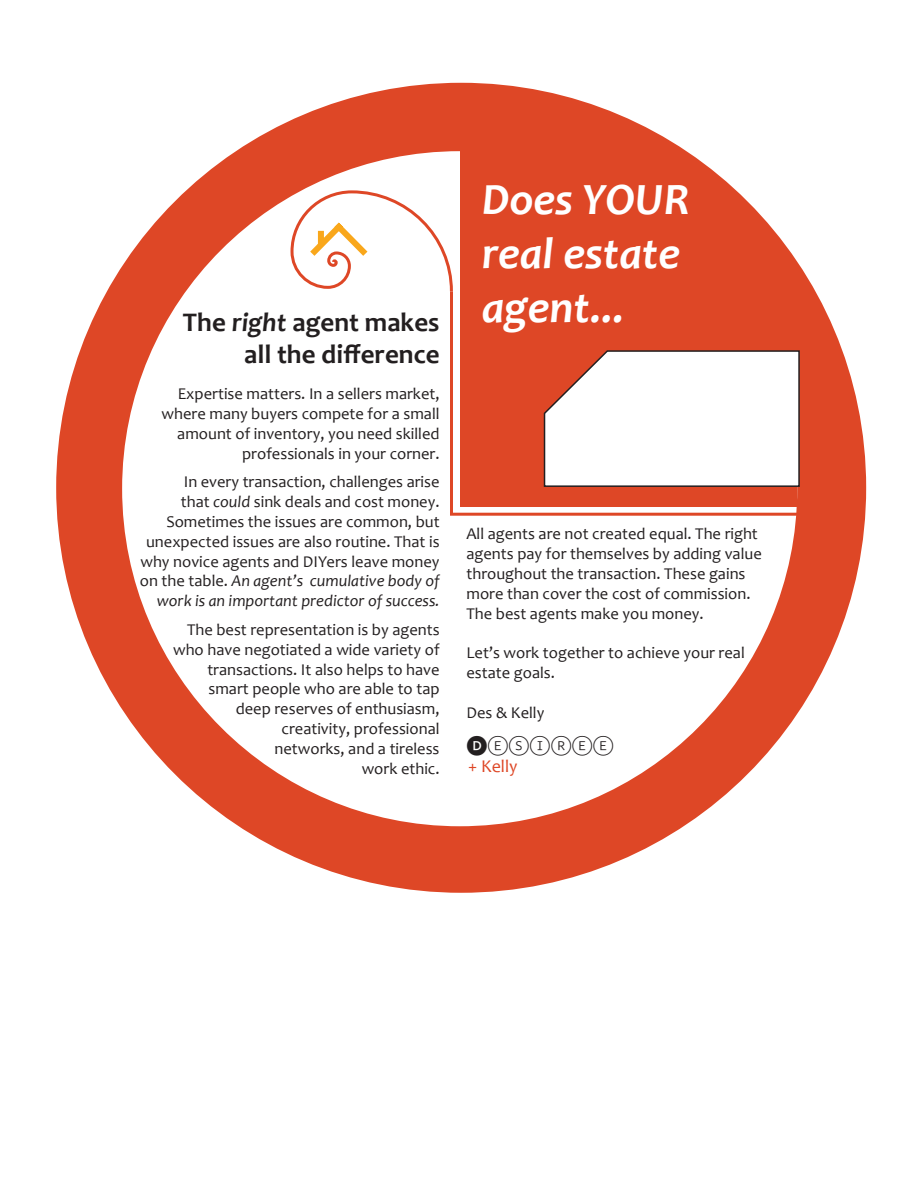
<style>
.page{position:relative;width:918px;height:1188px;background:#fff}
.page>*{position:absolute;margin:0;border:0;box-sizing:border-box;transform-origin:0 0}
.t1{font:italic 700 45px/54px "Candara";color:#fff}
.t2{font:700 27px "Candara";color:#231f20}
.t3{font:21px "Whitney Index White Round Lt 1";color:#231f20}
.t4{font:18px "Candara";color:#de4726}
.t5{font:16.5px/19.8px "Candara";color:#231f20;text-align:right}
.s1{font-style:italic}
.s2{font-family:"Whitney Index Black Round Md"}
</style>
<div class="page">
<div style="left:56px;top:83px;width:810px;height:810px;background:#de4726;border-radius:50%"></div>
<div style="left:122px;top:151px;width:675px;height:675px;background:#fff;border-radius:50%"></div>
<svg style="left:289px;top:189px;width:164px;height:102px"></svg>
<hr style="left:450px;top:291px;width:3px;height:225px;background:#de4726">
<div style="left:461px;top:111px;width:139px;height:396px;background:#de4726"></div>
<div style="left:600px;top:265px;width:197px;height:242px;background:#de4726"></div>
<div style="left:600px;top:181px;width:121px;height:84px;background:#de4726"></div>
<hr style="left:453px;top:513px;width:406px;height:3px;background:#de4726">
<svg style="left:543px;top:350px;width:257px;height:138px;background:#f3e9e7"></svg>
<p class="t2" style="left:183px;top:305px;width:258px">The <span class="s1">right</span> agent makes</p>
<p class="t2" style="left:244px;top:337px;width:197px">all the difference</p>
<p class="t5" style="left:162px;top:384px;width:280px">Expertise matters. In a sellers market, where many buyers compete for a small amount of inventory, you need skilled professionals in your corner.</p>
<p class="t5" style="left:140px;top:472px;width:301px">In every transaction, challenges arise<br>that <span class="s1">could</span> sink deals and cost money.<br>Sometimes the issues are common, but unexpected issues are also routine. That is why novice agents and DIYers leave money on the table. <span class="s1">An agent’s cumulative body of work is an important predictor of success.</span></p>
<p class="t5" style="left:173px;top:620px;width:268px">The best representation is by agents who have negotiated a wide variety of transactions. It also helps to have smart people who are able to tap deep reserves of enthusiasm, creativity, professional<br>networks, and a tireless<br>work ethic.</p>
<p class="t1" style="left:482px;top:172px;width:210px">Does YOUR real estate</p>
<p class="t1" style="left:482px;top:280px;width:144px">agent...</p>
<p class="t5" style="left:466px;top:524px;width:297px;text-align:left">All agents are not created equal. The right agents pay for themselves by adding value throughout the transaction. These gains more than cover the cost of commission.</p>
<p class="t5" style="left:466px;top:603px;width:239px">The best agents make you money.</p>
<p class="t5" style="left:466px;top:643px;width:280px;text-align:left">Let’s work together to achieve your real estate goals.</p>
<p class="t5" style="left:466px;top:702px;width:79px">Des &amp; Kelly</p>
<p class="t3" style="left:466px;top:736px;width:149px"><span class="s2">D</span>ESIREE</p>
<p class="t4" style="left:468px;top:755px;width:51px">+ Kelly</p>
</div>
